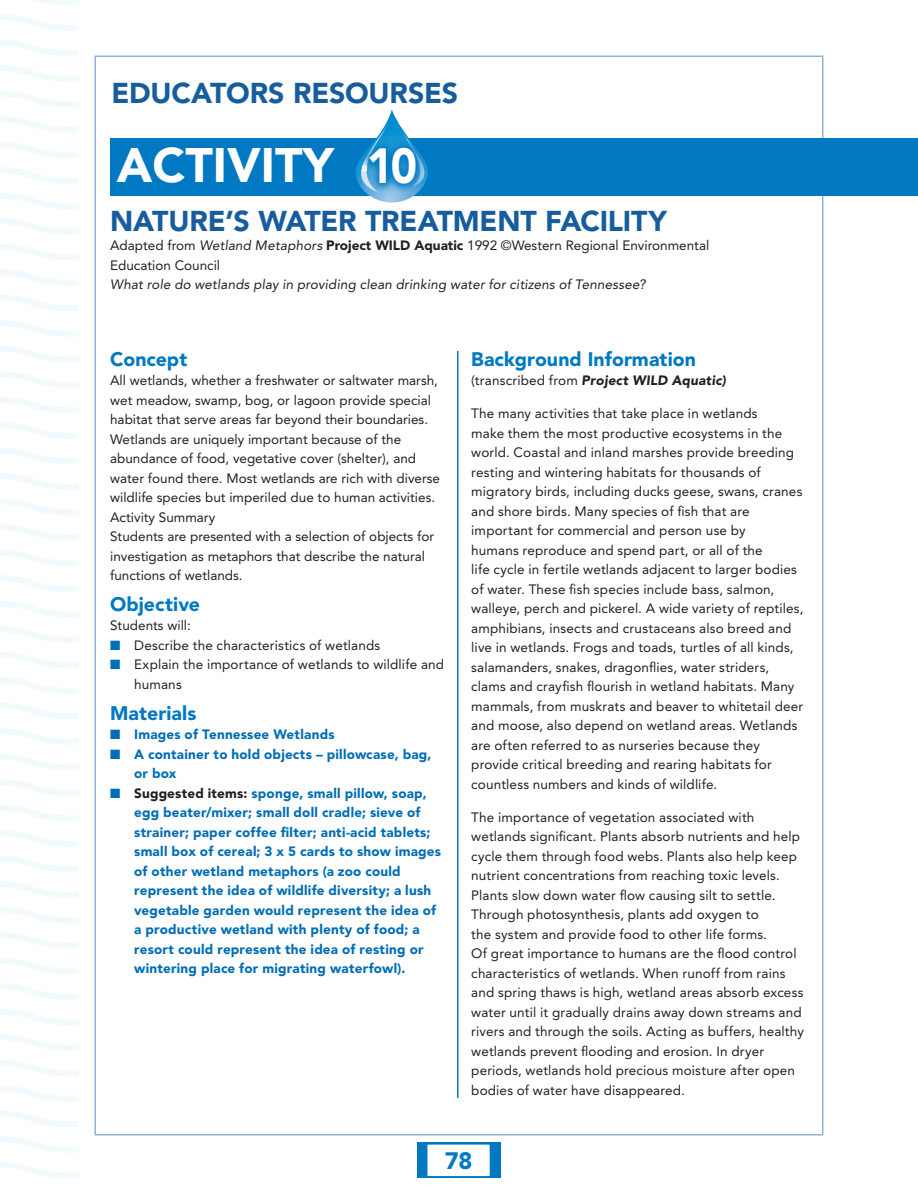
<style>
.page{position:relative;width:918px;height:1188px;background:#fff}
.page>*{position:absolute;margin:0;border:0;box-sizing:border-box;transform-origin:0 0}
.t1{font:900 48.9px "Avenir LT Pro";color:#fff;scale:.91 1}
.t2{font:900 48px "Avenir LT Pro";color:#fff}
.t3{font:900 28.5px "Avenir LT Pro";letter-spacing:-.01em;color:#175d9e}
.t4{font:900 23.55px "Avenir LT Pro";color:#0079c2}
.t5{font:900 19.5px "Avenir LT Pro";letter-spacing:.005em;color:#0079c2}
.t6{font:13.5px/19.5px "Avenir LT Pro";letter-spacing:.01em;color:#231f20}
.t7{font:900 13.5px/19.5px "Avenir LT Pro";letter-spacing:.015em;color:#006eb6}
.t8{font:900 13.5px "Avenir LT Pro";color:#231f20}
.s1{font-weight:900}
.s2{color:#006eb6}
.s3{color:#231f20}
.s4{font-weight:400}
</style>
<div class="page">
<svg style="left:0;top:0;width:78px;height:1178px"></svg>
<hr style="left:457px;top:351px;width:1px;height:747px;background:#006eb6">
<div style="left:110px;top:138px;width:808px;height:57px;background:#0079c2"></div>
<svg style="left:352px;top:110px;width:78px;height:92px"></svg>
<svg style="left:360px;top:138px;width:66px;height:56px"></svg>
<div style="left:417px;top:1143px;width:84px;height:35px;background:#0079c2"></div>
<div style="left:426px;top:1144px;width:65px;height:33px;background:#fff"></div>
<div style="left:425px;top:1143px;width:67px;height:35px;border:2px solid #0079c2"></div>
<h3 class="t3" style="left:111px;top:75px;width:348px">EDUCATORS RESOURSES</h3>
<h2 class="t2" style="left:117px;top:136px;width:218px">ACTIVITY</h2>
<h1 class="t1" style="left:367px;top:137px;width:57px">10</h1>
<h3 class="t3" style="left:110px;top:204px;width:558px">NATURE’S WATER TREATMENT FACILITY</h3>
<p class="t6" style="left:110px;top:236px;width:601px">Adapted from Wetland Metaphors <span class="s1">Project WILD Aquatic</span> 1992 ©Western Regional Environmental<br>Education Council<br>What role do wetlands play in providing clean drinking water for citizens of Tennessee?</p>
<h3 class="t5" style="left:110px;top:347px;width:79px">Concept</h3>
<p class="t6" style="left:110px;top:371px;width:331px">All wetlands, whether a freshwater or saltwater marsh, wet meadow, swamp, bog, or lagoon provide special habitat that serve areas far beyond their boundaries.<br>Wetlands are uniquely important because of the abundance of food, vegetative cover (shelter), and water found there. Most wetlands are rich with diverse wildlife species but imperiled due to human activities.<br>Activity Summary<br>Students are presented with a selection of objects for investigation as metaphors that describe the natural functions of wetlands.</p>
<h3 class="t5" style="left:110px;top:592px;width:91px">Objective</h3>
<p class="t6" style="left:110px;top:616px;width:82px">Students will:</p>
<p class="t6" style="left:110px;top:635px;width:272px"><span class="s2">■</span> Describe the characteristics of wetlands</p>
<p class="t6" style="left:134px;top:655px;width:311px;text-indent:-24px"><span class="s2">■</span> Explain the importance of wetlands to wildlife and humans</p>
<h3 class="t5" style="left:110px;top:701px;width:88px">Materials</h3>
<p class="t7" style="left:110px;top:725px;width:226px">■ Images of Tennessee Wetlands</p>
<p class="t7" style="left:134px;top:744px;width:299px;text-indent:-24px">■ A container to hold objects – pillowcase, bag, or box</p>
<p class="t7" style="left:134px;top:783px;width:308px;text-indent:-24px">■ <span class="s3">Suggested items:</span> sponge, small pillow, soap, egg beater/mixer; small doll cradle; sieve of strainer; paper coffee filter; anti-acid tablets; small box of cereal; 3 x 5 cards to show images of other wetland metaphors (a zoo could represent the idea of wildlife diversity; a lush vegetable garden would represent the idea of a productive wetland with plenty of food; a resort could represent the idea of resting or wintering place for migrating waterfowl).</p>
<h3 class="t5" style="left:471px;top:347px;width:226px">Background Information</h3>
<p class="t8" style="left:471px;top:372px;width:258px"><span class="s4">(transcribed from</span> Project WILD Aquatic)</p>
<p class="t6" style="left:471px;top:404px;width:334px">The many activities that take place in wetlands<br>make them the most productive ecosystems in the world. Coastal and inland marshes provide breeding resting and wintering habitats for thousands of migratory birds, including ducks geese, swans, cranes and shore birds. Many species of fish that are important for commercial and person use by<br>humans reproduce and spend part, or all of the<br>life cycle in fertile wetlands adjacent to larger bodies of water. These fish species include bass, salmon, walleye, perch and pickerel. A wide variety of reptiles, amphibians, insects and crustaceans also breed and live in wetlands. Frogs and toads, turtles of all kinds, salamanders, snakes, dragonflies, water striders, clams and crayfish flourish in wetland habitats. Many mammals, from muskrats and beaver to whitetail deer and moose, also depend on wetland areas. Wetlands are often referred to as nurseries because they provide critical breeding and rearing habitats for countless numbers and kinds of wildlife.</p>
<p class="t6" style="left:471px;top:807px;width:334px">The importance of vegetation associated with wetlands significant. Plants absorb nutrients and help cycle them through food webs. Plants also help keep nutrient concentrations from reaching toxic levels.<br>Plants slow down water flow causing silt to settle.<br>Through photosynthesis, plants add oxygen to<br>the system and provide food to other life forms.<br>Of great importance to humans are the flood control characteristics of wetlands. When runoff from rains and spring thaws is high, wetland areas absorb excess water until it gradually drains away down streams and rivers and through the soils. Acting as buffers, healthy wetlands prevent flooding and erosion. In dryer periods, wetlands hold precious moisture after open bodies of water have disappeared.</p>
<h3 class="t4" style="left:445px;top:1147px;width:29px">78</h3>
</div>
